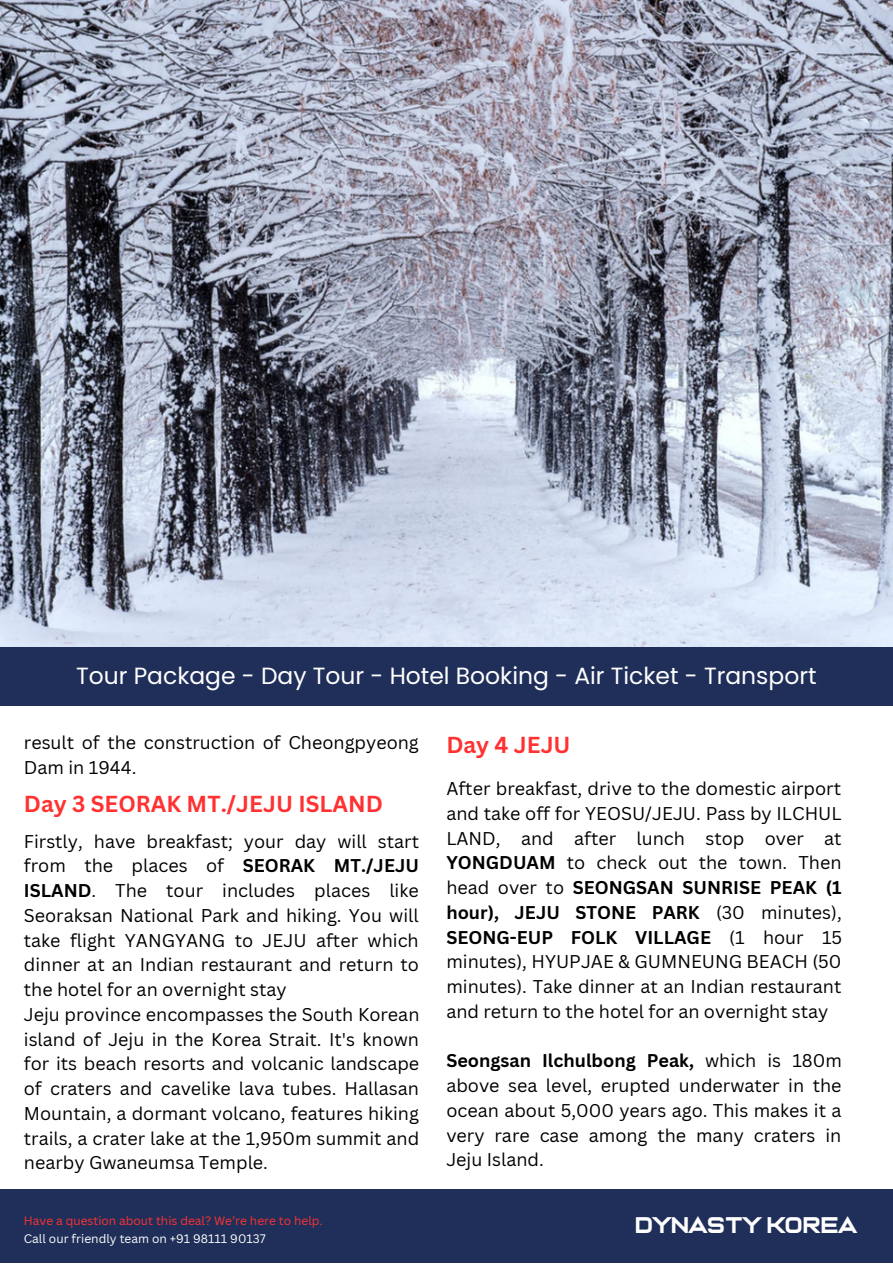
<style>
.page{position:relative;width:893px;height:1264px;background:#fff}
.page>*{position:absolute;margin:0;border:0;box-sizing:border-box;transform-origin:0 0}
.t1{font:23.4px "Poppins";color:#fff}
.t2{font:23.1px "Casanova Scotia";color:#fff}
.t3{font:700 22.5px "Canva Sans";color:#ff3131}
.t4{font:18px/24.8px "Canva Sans";color:#000}
.t5{font:12px "Canva Sans";color:#ff3131}
.t6{font:12px "Canva Sans";color:#fff}
.s1{font-weight:700}
</style>
<div class="page">
<img style="left:0;top:0;width:892px;height:647px">
<div style="left:0;top:647px;width:892px;height:59px;background:#202f59"></div>
<div style="left:0;top:1189px;width:892px;height:73px;background:#202f59"></div>
<p class="t1" style="left:76px;top:662px;width:742px">Tour Package - Day Tour - Hotel Booking - Air Ticket - Transport</p>
<p class="t4" style="left:24px;top:730px;width:396px">result of the construction of Cheongpyeong<br>Dam in 1944.</p>
<p class="t3" style="left:24px;top:790px;width:360px">Day 3 SEORAK MT./JEJU ISLAND</p>
<p class="t4" style="left:24px;top:828px;width:397px">Firstly, have breakfast; your day will start from the places of <span class="s1">SEORAK MT./JEJU ISLAND</span>. The tour includes places like Seoraksan National Park and hiking. You will take flight YANGYANG to JEJU after which dinner at an Indian restaurant and return to the hotel for an overnight stay<br>Jeju province encompasses the South Korean island of Jeju in the Korea Strait. It's known for its beach resorts and volcanic landscape of craters and cavelike lava tubes. Hallasan Mountain, a dormant volcano, features hiking trails, a crater lake at the 1,950m summit and nearby Gwaneumsa Temple.</p>
<p class="t3" style="left:446px;top:731px;width:126px">Day 4 JEJU</p>
<p class="t4" style="left:446px;top:776px;width:397px;text-align:justify">After breakfast, drive to the domestic airport and take off for YEOSU/JEJU. Pass by ILCHUL LAND, and after lunch stop over at <span class="s1">YONGDUAM</span> to check out the town. Then head over to <span class="s1">SEONGSAN SUNRISE PEAK (1 hour), JEJU STONE PARK</span> (30 minutes), <span class="s1">SEONG-EUP FOLK VILLAGE</span> (1 hour 15 minutes), HYUPJAE &amp; GUMNEUNG BEACH (50 minutes). Take dinner at an Indian restaurant and return to the hotel for an overnight stay</p>
<p class="t4" style="left:446px;top:1048px;width:397px;text-align:justify"><span class="s1">Seongsan Ilchulbong Peak,</span> which is 180m above sea level, erupted underwater in the ocean about 5,000 years ago. This makes it a very rare case among the many craters in Jeju Island.</p>
<p class="t5" style="left:24px;top:1213px;width:300px">Have a question about this deal? We’re here to help.</p>
<p class="t2" style="left:636px;top:1215px;width:223px">DYNASTY KOREA</p>
<p class="t6" style="left:24px;top:1231px;width:243px">Call our friendly team on +91 98111 90137</p>
</div>
